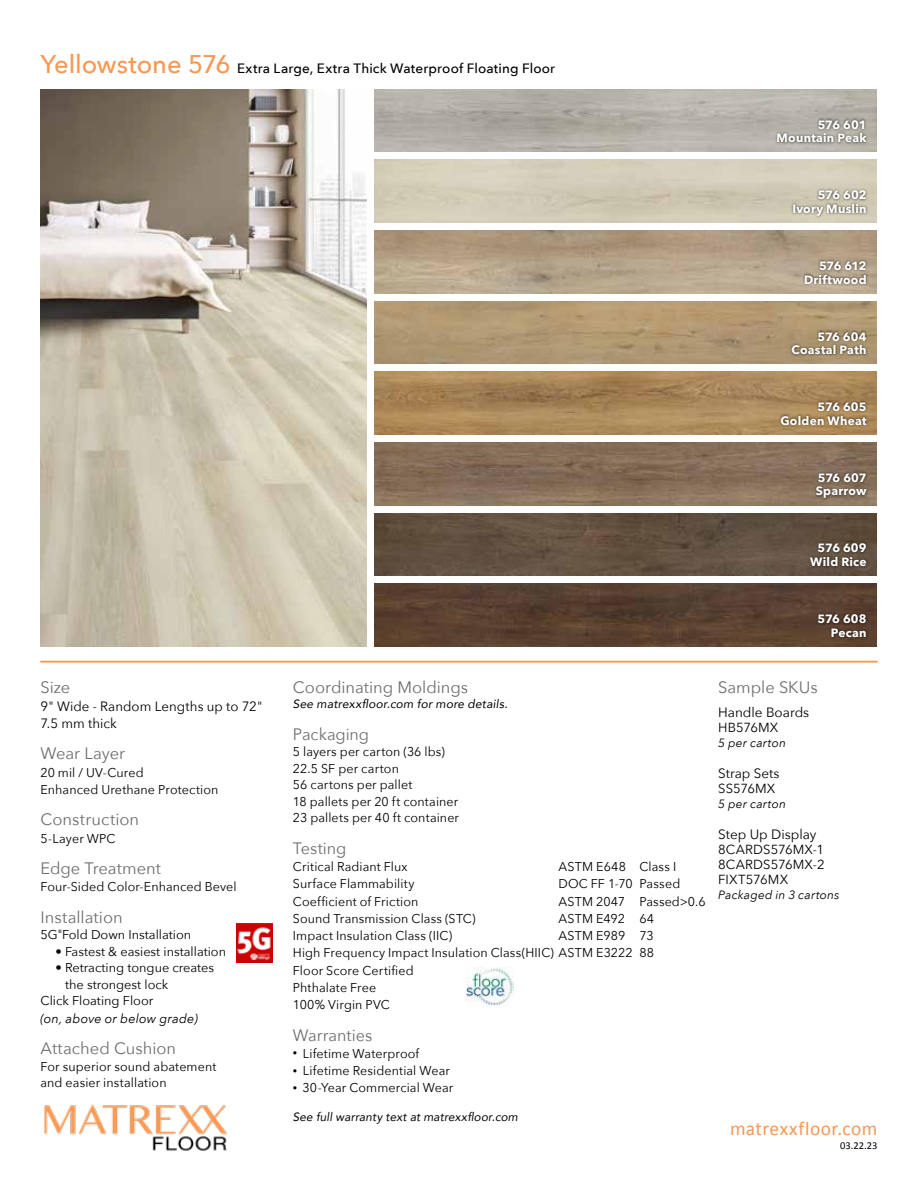
<style>
.page{position:relative;width:918px;height:1188px;background:#fff}
.page>*{position:absolute;margin:0;border:0;box-sizing:border-box;transform-origin:0 0}
.t1{font:19.5px "Calibri";letter-spacing:.02em;color:#f89852}
.t2{font:16.5px "Avenir Next";color:#6d6e71}
.t3{font:13.5px/17.2px "Avenir Next";color:#000}
.t4{font:500 13.5px "Avenir Next";letter-spacing:.015em;color:#000}
.t5{font:13.2px/15px "Avenir Next";letter-spacing:.01em;color:#000;text-align:justify}
.t6{font:12.75px/16.5px "Avenir Next";letter-spacing:.005em;color:#000}
.t7{font:italic 12.75px "Avenir Next";letter-spacing:.01em;color:#000}
.t8{font:700 12px/13.5px "Avenir Next";letter-spacing:.02em;color:#fff;text-align:right}
.t9{font:italic 12px "Avenir";letter-spacing:.015em;color:#000}
.t10{font:italic 12px "Avenir Next";letter-spacing:.015em;color:#000}
.t11{font:10.5px "Calibri";color:#000}
.s1{font-size:25.5px;color:#f89852}
.s2{font-size:9px}
</style>
<div class="page">
<img style="left:44px;top:1104px;width:184px;height:47px">
<img style="left:40px;top:89px;width:327px;height:558px">
<img style="left:466px;top:968px;width:48px;height:39px">
<hr style="left:40px;top:661px;width:838px;height:1px;background:#f89852">
<img style="left:375px;top:372px;width:502px;height:63px">
<div style="left:778px;top:399px;width:91px;height:28px;background:#000;opacity:.75"></div>
<img style="left:375px;top:301px;width:502px;height:63px">
<div style="left:789px;top:329px;width:80px;height:28px;background:#000;opacity:.75"></div>
<img style="left:375px;top:231px;width:502px;height:62px">
<div style="left:802px;top:259px;width:67px;height:27px;background:#000;opacity:.75"></div>
<div style="left:774px;top:117px;width:95px;height:28px;background:#000;opacity:.75"></div>
<img style="left:375px;top:584px;width:502px;height:63px">
<div style="left:815px;top:612px;width:54px;height:28px;background:#000;opacity:.75"></div>
<div style="left:790px;top:188px;width:79px;height:30px;background:#000;opacity:.75"></div>
<img style="left:375px;top:443px;width:502px;height:62px">
<div style="left:813px;top:471px;width:56px;height:30px;background:#000;opacity:.75"></div>
<img style="left:236px;top:923px;width:36px;height:39px">
<img style="left:375px;top:513px;width:502px;height:63px">
<div style="left:807px;top:541px;width:62px;height:27px;background:#000;opacity:.75"></div>
<p class="t4" style="left:40px;top:57px;width:516px"><span class="s1">Yellowstone 576</span> Extra Large, Extra Thick Waterproof Floating Floor</p>
<p class="t8" style="left:777px;top:117px;width:91px">576 601<br>Mountain Peak</p>
<p class="t8" style="left:792px;top:188px;width:76px">576 602<br>Ivory Muslin</p>
<p class="t8" style="left:804px;top:259px;width:64px">576 612<br>Driftwood</p>
<p class="t8" style="left:791px;top:330px;width:77px">576 604<br>Coastal Path</p>
<p class="t8" style="left:780px;top:400px;width:88px">576 605<br>Golden Wheat</p>
<p class="t8" style="left:816px;top:471px;width:52px;text-align:left">576 607<br>Sparrow</p>
<p class="t8" style="left:810px;top:541px;width:58px">576 609<br>Wild Rice</p>
<p class="t2" style="left:40px;top:674px;width:31px">Size</p>
<p class="t3" style="left:40px;top:697px;width:223px">9" Wide - Random Lengths up to 72"<br>7.5 mm thick</p>
<p class="t2" style="left:40px;top:740px;width:86px">Wear Layer</p>
<p class="t6" style="left:40px;top:763px;width:179px;line-height:17.2px">20 mil / UV-Cured<br>Enhanced Urethane Protection</p>
<p class="t2" style="left:40px;top:806px;width:100px">Construction</p>
<p class="t6" style="left:40px;top:829px;width:77px">5-Layer WPC</p>
<p class="t2" style="left:40px;top:855px;width:122px">Edge Treatment</p>
<p class="t6" style="left:40px;top:878px;width:198px">Four-Sided Color-Enhanced Bevel</p>
<p class="t2" style="left:40px;top:903px;width:84px">Installation</p>
<p class="t6" style="left:40px;top:926px;width:152px">5G<sup>®</sup>Fold Down Installation</p>
<p class="t6" style="left:55px;top:943px;width:172px">• Fastest &amp; easiest installation</p>
<p class="t6" style="left:55px;top:959px;width:160px">• Retracting tongue creates</p>
<p class="t6" style="left:65px;top:976px;width:105px">the strongest lock</p>
<p class="t6" style="left:41px;top:992px;width:114px">Click Floating Floor</p>
<p class="t7" style="left:41px;top:1007px;width:159px">(on, above or below grade)</p>
<p class="t2" style="left:40px;top:1035px;width:137px">Attached Cushion</p>
<p class="t6" style="left:40px;top:1057px;width:177px">For superior sound abatement and easier installation</p>
<p class="t8" style="left:818px;top:612px;width:50px">576 608<br>Pecan</p>
<p class="t2" style="left:293px;top:674px;width:177px">Coordinating Moldings</p>
<p class="t9" style="left:293px;top:697px;width:216px">See matrexxfloor.com for more details.</p>
<p class="t2" style="left:293px;top:720px;width:78px">Packaging</p>
<p class="t6" style="left:293px;top:743px;width:168px">5 layers per carton (36 lbs)<br>22.5 SF per carton<br>56 cartons per pallet<br>18 pallets per 20 ft container<br>23 pallets per 40 ft container</p>
<p class="t2" style="left:293px;top:834px;width:55px">Testing</p>
<p class="t6" style="left:293px;top:858px;width:116px">Critical Radiant Flux</p>
<p class="t6" style="left:558px;top:858px;width:119px">ASTM E648 Class I</p>
<p class="t6" style="left:293px;top:875px;width:123px">Surface Flammability</p>
<p class="t6" style="left:558px;top:875px;width:123px">DOC FF 1-70 Passed</p>
<p class="t6" style="left:293px;top:892px;width:127px">Coefficient of Friction</p>
<p class="t6" style="left:558px;top:892px;width:149px">ASTM 2047 Passed&gt;0.6</p>
<p class="t6" style="left:293px;top:910px;width:184px">Sound Transmission Class (STC)</p>
<p class="t6" style="left:558px;top:910px;width:97px">ASTM E492 64</p>
<p class="t6" style="left:293px;top:927px;width:161px">Impact Insulation Class (IIC)</p>
<p class="t6" style="left:293px;top:927px;width:363px;line-height:17.2px;text-indent:265px">ASTM E989 73<br>High Frequency Impact Insulation Class(HIIC) ASTM E3222 88<br>Floor Score Certified<br>Phthalate Free<br>100% Virgin PVC</p>
<p class="t2" style="left:293px;top:1021px;width:81px">Warranties</p>
<p class="t6" style="left:293px;top:1045px;width:128px"><span class="s2">•</span> Lifetime Waterproof</p>
<p class="t6" style="left:293px;top:1062px;width:159px"><span class="s2">•</span> Lifetime Residential Wear</p>
<p class="t6" style="left:293px;top:1079px;width:162px"><span class="s2">•</span> 30-Year Commercial Wear</p>
<p class="t9" style="left:293px;top:1109px;width:227px">See full warranty text at matrexxfloor.com</p>
<p class="t2" style="left:718px;top:674px;width:101px">Sample SKUs</p>
<p class="t3" style="left:718px;top:704px;width:93px">Handle Boards</p>
<p class="t5" style="left:718px;top:720px;width:62px">HB576MX</p>
<p class="t10" style="left:718px;top:733px;width:69px">5 per carton</p>
<p class="t3" style="left:718px;top:764px;width:63px">Strap Sets</p>
<p class="t5" style="left:718px;top:781px;width:59px">SS576MX</p>
<p class="t10" style="left:718px;top:794px;width:69px">5 per carton</p>
<p class="t3" style="left:718px;top:825px;width:100px">Step Up Display</p>
<p class="t5" style="left:718px;top:841px;width:108px">8CARDS576MX-1<br>8CARDS576MX-2<br>FIXT576MX</p>
<p class="t10" style="left:718px;top:885px;width:123px">Packaged in 3 cartons</p>
<h1 class="t1" style="left:730px;top:1115px;width:149px">matrexxfloor.com</h1>
<p class="t11" style="left:840px;top:1138px;width:39px">03.22.23</p>
</div>
